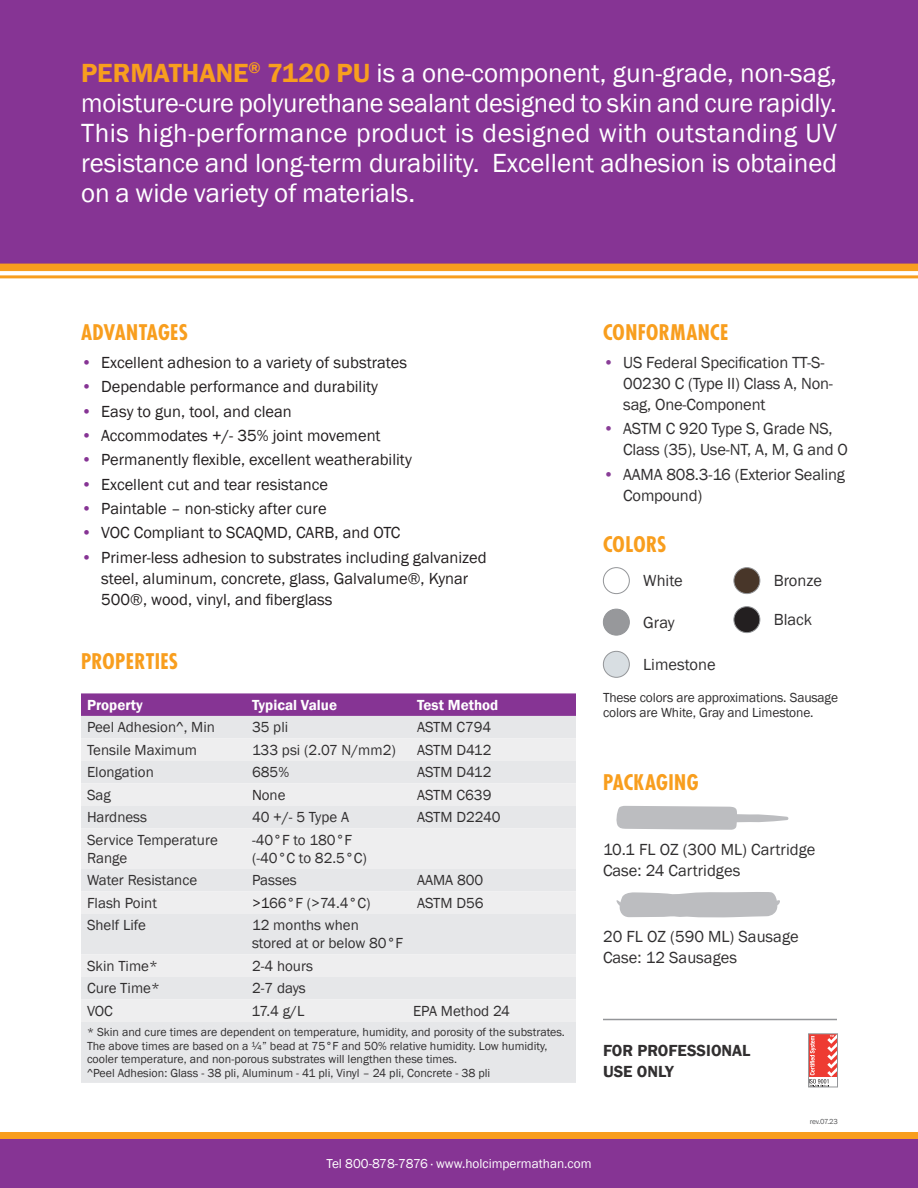
<style>
.page{position:relative;width:918px;height:1188px;background:#fff}
.page>*{position:absolute;margin:0;border:0;box-sizing:border-box;transform-origin:0 0}
.body_copy{font:27px/30px "Franklin Gothic";color:#fff;text-align:justify}
.header2{font:700 condensed 21px "Futura Std";letter-spacing:.015em;color:#f89e1e}
.t1{font:16.5px/21px "Franklin Gothic";color:#231f20}
.body_copy__properties_table{font:16.5px/21px "Franklin Gothic";letter-spacing:-.01em;color:#312f30}
.body_copy2__bulleted{font:16.5px "Franklin Gothic";color:#312f30}
.body_copy__properties_table-2{font:600 16.5px/21px "Franklin Gothic";color:#312f30}
.body_copy__properties_table-3{font:15px/18px "Franklin Gothic";color:#312f30}
.body_copy__properties_table-4{font:600 15px "Franklin Gothic";color:#fff}
.body_copy__properties_table-5{font:13.5px/15px "Franklin Gothic";letter-spacing:-.01em;color:#312f30}
.t2{font:13.35px "Franklin Gothic";color:#fff}
.body_copy__properties_table-6{font:12px/13.5px "Franklin Gothic";color:#312f30}
.product_guide__color{font:7.5px "Franklin Gothic";letter-spacing:-.03em;color:#57585a}
.s1{font-weight:600;color:#f89e1e}
.s2{color:#863494}
.s3{color:#231f20}
.s4{color:#893e97}
</style>
<div class="page">
<div style="left:0;top:0;width:918px;height:272px;background:#863494"></div>
<hr style="left:0;top:275px;width:918px;height:3px;background:#f89e1e">
<svg style="left:81px;top:693px;width:495px;height:23px;background:#883896"></svg>
<div style="left:81px;top:716px;width:495px;height:367px;background:#e6e7e9"></div>
<div style="left:81px;top:738px;width:495px;height:284px;background:#eeeeef"></div>
<svg style="left:616px;top:806px;width:173px;height:24px"></svg>
<svg style="left:616px;top:892px;width:164px;height:26px;background:#c3c4c7"></svg>
<hr style="left:603px;top:1019px;width:234px;height:1px;background:#939598">
<svg style="left:810px;top:1035px;width:26px;height:50px"></svg>
<div style="left:808px;top:1033px;width:30px;height:54px;border:1px solid #939598"></div>
<div style="left:0;top:1138px;width:918px;height:50px;background:#863494"></div>
<div style="left:0;top:1132px;width:918px;height:6px;background:#f89e1e"></div>
<div style="left:734px;top:607px;width:26px;height:26px;background:#231f20;border-radius:50%"></div>
<div style="left:734px;top:606px;width:26px;height:27px;border:1px solid #939598;border-radius:50%"></div>
<div style="left:603px;top:567px;width:27px;height:27px;border:1px solid #939598;border-radius:50%"></div>
<div style="left:603px;top:651px;width:26px;height:26px;background:#d8dee2;border-radius:50%"></div>
<div style="left:603px;top:651px;width:27px;height:27px;border:1px solid #939598;border-radius:50%"></div>
<div style="left:603px;top:609px;width:26px;height:26px;background:#97989b;border-radius:50%"></div>
<div style="left:603px;top:609px;width:27px;height:27px;border:1px solid #939598;border-radius:50%"></div>
<div style="left:734px;top:568px;width:26px;height:26px;background:#483629;border-radius:50%"></div>
<div style="left:734px;top:567px;width:26px;height:27px;border:1px solid #939598;border-radius:50%"></div>
<p class="body_copy" style="left:81px;top:58px;width:758px"><span class="s1">PERMATHANE</span><sup>®</sup> <span class="s1">7120 PU</span> is a one-component, gun-grade, non-sag, moisture-cure polyurethane sealant designed to skin and cure rapidly.<br>This high-performance product is designed with outstanding UV resistance and long-term durability. Excellent adhesion is obtained on a wide variety of materials.</p>
<p class="header2" style="left:81px;top:319px;width:109px">ADVANTAGES</p>
<p class="t1" style="left:81px;top:352px;width:328px"><span class="s2">•</span> Excellent adhesion to a variety of substrates</p>
<p class="t1" style="left:81px;top:377px;width:299px"><span class="s2">•</span> Dependable performance and durability</p>
<p class="t1" style="left:81px;top:401px;width:212px"><span class="s2">•</span> Easy to gun, tool, and clean</p>
<p class="t1" style="left:81px;top:425px;width:301px"><span class="s2">•</span> Accommodates +/- 35% joint movement</p>
<p class="t1" style="left:81px;top:450px;width:332px"><span class="s2">•</span> Permanently flexible, excellent weatherability</p>
<p class="t1" style="left:81px;top:474px;width:248px"><span class="s2">•</span> Excellent cut and tear resistance</p>
<p class="t1" style="left:81px;top:498px;width:247px"><span class="s2">•</span> Paintable – non-sticky after cure</p>
<p class="t1" style="left:81px;top:523px;width:321px"><span class="s2">•</span> VOC Compliant to SCAQMD, CARB, and OTC</p>
<p class="t1" style="left:101px;top:547px;width:387px;text-indent:-20px"><span class="s2">•</span> Primer-less adhesion to substrates including galvanized steel, aluminum, concrete, glass, Galvalume®, Kynar<br>500®, wood, vinyl, and fiberglass</p>
<p class="header2" style="left:81px;top:648px;width:99px">PROPERTIES</p>
<p class="body_copy__properties_table-4" style="left:87px;top:696px;width:57px">Property</p>
<p class="body_copy__properties_table-4" style="left:252px;top:696px;width:87px">Typical Value</p>
<p class="body_copy__properties_table-4" style="left:417px;top:696px;width:83px">Test Method</p>
<p class="body_copy__properties_table-3" style="left:87px;top:719px;width:129px">Peel Adhesion^, Min</p>
<p class="body_copy__properties_table-3" style="left:252px;top:719px;width:38px">35 pli</p>
<p class="body_copy__properties_table-3" style="left:417px;top:719px;width:76px">ASTM C794</p>
<p class="body_copy__properties_table-3" style="left:87px;top:741px;width:112px">Tensile Maximum</p>
<p class="body_copy__properties_table-3" style="left:252px;top:741px;width:145px">133 psi (2.07 N/mm2)</p>
<p class="body_copy__properties_table-3" style="left:417px;top:741px;width:76px">ASTM D412</p>
<p class="body_copy__properties_table-3" style="left:87px;top:764px;width:68px">Elongation</p>
<p class="body_copy__properties_table-3" style="left:252px;top:764px;width:39px">685%</p>
<p class="body_copy__properties_table-3" style="left:417px;top:764px;width:76px">ASTM D412</p>
<p class="body_copy__properties_table-3" style="left:87px;top:786px;width:25px">Sag</p>
<p class="body_copy__properties_table-3" style="left:252px;top:786px;width:35px"><span class="s3">N</span>one</p>
<p class="body_copy__properties_table-3" style="left:417px;top:786px;width:76px">ASTM C639</p>
<p class="body_copy__properties_table-3" style="left:87px;top:809px;width:62px">Hardness</p>
<p class="body_copy__properties_table-3" style="left:252px;top:809px;width:99px">40 +/- 5 Type A</p>
<p class="body_copy__properties_table-3" style="left:417px;top:809px;width:85px">ASTM D2240</p>
<p class="body_copy__properties_table-3" style="left:87px;top:831px;width:132px">Service Temperature<br>Range</p>
<p class="body_copy__properties_table-3" style="left:252px;top:831px;width:116px">-40°F to 180°F (-40°C to 82.5°C)</p>
<p class="body_copy__properties_table-3" style="left:87px;top:872px;width:112px">Water Resistance</p>
<p class="body_copy__properties_table-3" style="left:252px;top:872px;width:46px">Passes</p>
<p class="body_copy__properties_table-3" style="left:417px;top:872px;width:68px">AAMA 800</p>
<p class="body_copy__properties_table-3" style="left:87px;top:894px;width:71px">Flash Point</p>
<p class="body_copy__properties_table-3" style="left:252px;top:894px;width:120px"><span class="s3">&gt;1</span>66°F (&gt;74.4°C)</p>
<p class="body_copy__properties_table-3" style="left:417px;top:894px;width:68px">ASTM D56</p>
<p class="body_copy__properties_table-3" style="left:87px;top:917px;width:60px">Shelf Life</p>
<p class="body_copy__properties_table-3" style="left:252px;top:917px;width:153px">12 months when<br>stored at or below 80°F</p>
<p class="body_copy__properties_table-3" style="left:87px;top:957px;width:72px">Skin Time*</p>
<p class="body_copy__properties_table-3" style="left:252px;top:957px;width:63px">2-4 hours</p>
<p class="body_copy__properties_table-3" style="left:87px;top:980px;width:74px">Cure Time*</p>
<p class="body_copy__properties_table-3" style="left:252px;top:980px;width:55px">2-7 days</p>
<p class="body_copy__properties_table-3" style="left:87px;top:1002px;width:27px">VOC</p>
<p class="body_copy__properties_table-3" style="left:252px;top:1002px;width:54px">17.4 g/L</p>
<p class="body_copy__properties_table-3" style="left:413px;top:1002px;width:98px">EPA Method 24</p>
<p class="body_copy__properties_table-6" style="left:87px;top:1026px;width:479px">* Skin and cure times are dependent on temperature, humidity, and porosity of the substrates.<br>The above times are based on a ¼” bead at 75°F and 50% relative humidity. Low humidity, cooler temperature, and non-porous substrates will lengthen these times.</p>
<p class="body_copy__properties_table-6" style="left:87px;top:1066px;width:405px">^Peel Adhesion: Glass - 38 pli, Aluminum - 41 pli, Vinyl – 24 pli, Concrete - 38 pli</p>
<p class="header2" style="left:603px;top:319px;width:127px">CONFORMANCE</p>
<p class="body_copy__properties_table" style="left:623px;top:352px;width:211px;text-indent:-20px"><span class="s4">•</span> US Federal Specification TT-S-<br>00230 C (Type II) Class A, Non&shy;sag, One-Component</p>
<p class="body_copy__properties_table" style="left:623px;top:419px;width:226px;text-indent:-20px"><span class="s4">•</span> ASTM C 920 Type S, Grade NS,<br>Class (35), Use-NT, A, M, G and O</p>
<p class="body_copy__properties_table" style="left:623px;top:464px;width:223px;text-indent:-20px"><span class="s4">•</span> AAMA 808.3-16 (Exterior Sealing<br>Compound)</p>
<p class="header2" style="left:603px;top:531px;width:65px">COLORS</p>
<p class="body_copy2__bulleted" style="left:643px;top:571px;width:41px">White</p>
<p class="body_copy2__bulleted" style="left:643px;top:612px;width:33px">Gray</p>
<p class="body_copy2__bulleted" style="left:643px;top:654px;width:74px">Limestone</p>
<p class="body_copy2__bulleted" style="left:774px;top:571px;width:50px">Bronze</p>
<p class="body_copy2__bulleted" style="left:774px;top:610px;width:40px">Black</p>
<p class="body_copy__properties_table-5" style="left:603px;top:690px;width:237px">These colors are approximations. Sausage colors are White, Gray and Limestone.</p>
<p class="header2" style="left:603px;top:769px;width:97px">PACKAGING</p>
<p class="body_copy__properties_table" style="left:603px;top:839px;width:214px">10.1 FL OZ (300 ML) Cartridge</p>
<p class="body_copy__properties_table" style="left:603px;top:860px;width:139px">Case: 24 Cartridges</p>
<p class="body_copy__properties_table" style="left:603px;top:927px;width:197px">20 FL OZ (590 ML) Sausage</p>
<p class="body_copy__properties_table" style="left:603px;top:948px;width:136px">Case: 12 Sausages</p>
<p class="body_copy__properties_table-2" style="left:603px;top:1040px;width:149px">FOR PROFESSIONAL<br>USE ONLY</p>
<p class="t2" style="left:326px;top:1155px;width:267px">Tel 800-878-7876 · www.holcimpermathan.com</p>
<p class="product_guide__color" style="left:810px;top:1117px;width:30px">rev.07.23</p>
</div>
